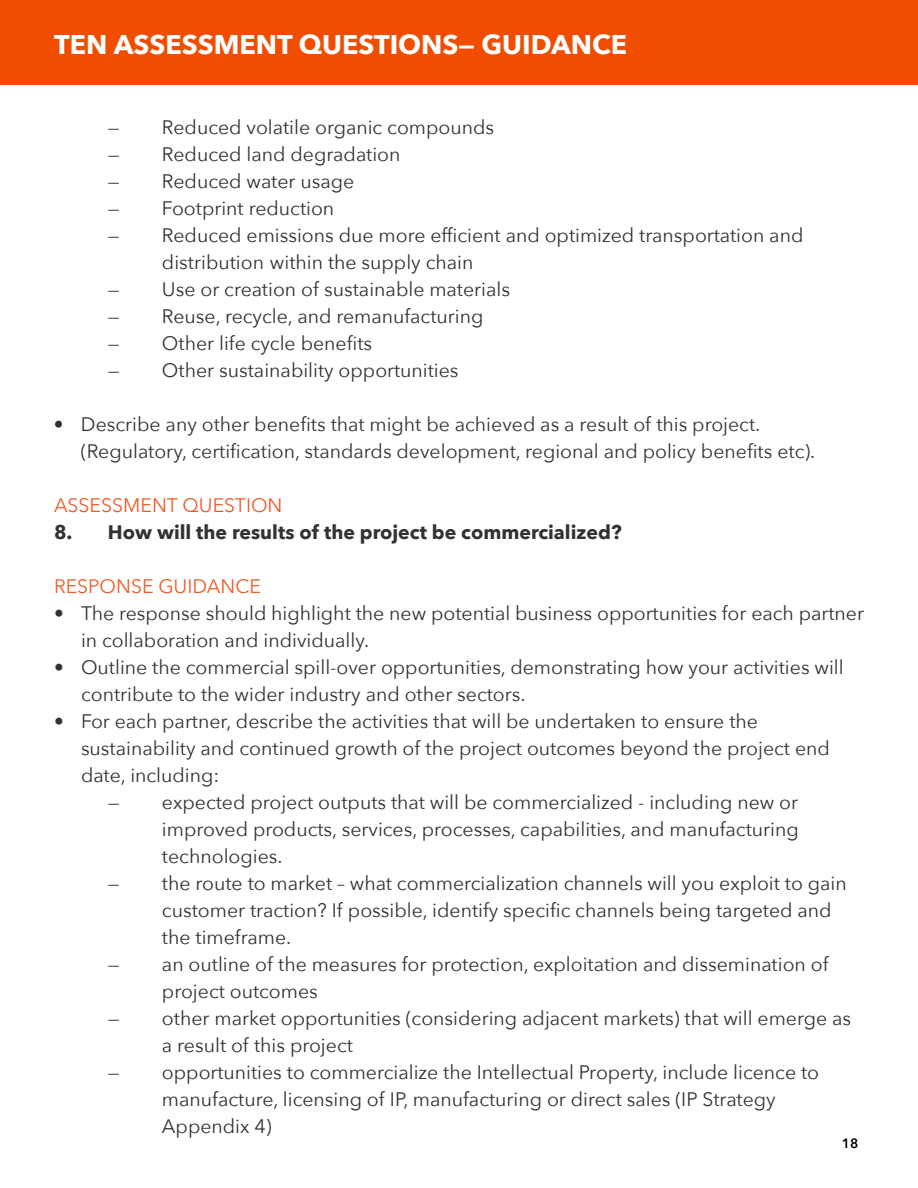
<style>
.page{position:relative;width:918px;height:1188px;background:#fff}
.page>*{position:absolute;margin:0;border:0;box-sizing:border-box;transform-origin:0 0}
.t1{font:700 27px "Avenir Next";color:#fff}
.t2{font:19.5px/27px "Avenir Next";color:#333232}
.t3{font:700 19.5px "Avenir Next";color:#333232}
.t4{font:19.5px "Avenir Next";color:#ed5b29}
.t5{font:600 13.5px "Avenir Next";color:#000}
</style>
<div class="page">
<div style="left:0;top:0;width:918px;height:85px;background:#f04d00"></div>
<h1 class="t1" style="left:54px;top:21px;width:575px">TEN ASSESSMENT QUESTIONS— GUIDANCE</h1>
<p class="t2" style="left:108px;top:113px;width:388px">— Reduced volatile organic compounds</p>
<p class="t2" style="left:108px;top:140px;width:294px">— Reduced land degradation</p>
<p class="t2" style="left:108px;top:167px;width:248px">— Reduced water usage</p>
<p class="t2" style="left:108px;top:194px;width:228px">— Footprint reduction</p>
<p class="t2" style="left:162px;top:221px;width:643px;text-indent:-54px">— Reduced emissions due more efficient and optimized transportation and distribution within the supply chain</p>
<p class="t2" style="left:108px;top:275px;width:404px">— Use or creation of sustainable materials</p>
<p class="t2" style="left:108px;top:302px;width:377px">— Reuse, recycle, and remanufacturing</p>
<p class="t2" style="left:108px;top:329px;width:266px">— Other life cycle benefits</p>
<p class="t2" style="left:108px;top:356px;width:352px">— Other sustainability opportunities</p>
<p class="t2" style="left:81px;top:410px;width:736px;text-indent:-27px">• Describe any other benefits that might be achieved as a result of this project. (Regulatory, certification, standards development, regional and policy benefits etc).</p>
<p class="t4" style="left:54px;top:489px;width:230px">ASSESSMENT QUESTION</p>
<p class="t3" style="left:54px;top:515px;width:569px">8. How will the results of the project be commercialized?</p>
<p class="t4" style="left:54px;top:570px;width:208px">RESPONSE GUIDANCE</p>
<p class="t2" style="left:81px;top:599px;width:785px;text-indent:-27px">• The response should highlight the new potential business opportunities for each partner in collaboration and individually.</p>
<p class="t2" style="left:81px;top:653px;width:764px;text-indent:-27px">• Outline the commercial spill-over opportunities, demonstrating how your activities will contribute to the wider industry and other sectors.</p>
<p class="t2" style="left:81px;top:707px;width:750px;text-indent:-27px">• For each partner, describe the activities that will be undertaken to ensure the sustainability and continued growth of the project outcomes beyond the project end date, including:</p>
<p class="t2" style="left:162px;top:788px;width:638px;text-align:justify;text-indent:-54px">— expected project outputs that will be commercialized - including new or improved products, services, processes, capabilities, and manufacturing technologies.</p>
<p class="t2" style="left:162px;top:869px;width:686px;text-indent:-54px">— the route to market – what commercialization channels will you exploit to gain customer traction? If possible, identify specific channels being targeted and the timeframe.</p>
<p class="t2" style="left:162px;top:950px;width:668px;text-indent:-54px">— an outline of the measures for protection, exploitation and dissemination of project outcomes</p>
<p class="t2" style="left:162px;top:1004px;width:691px;text-indent:-54px">— other market opportunities (considering adjacent markets) that will emerge as a result of this project</p>
<p class="t2" style="left:162px;top:1058px;width:659px;text-indent:-54px">— opportunities to commercialize the Intellectual Property, include licence to manufacture, licensing of IP, manufacturing or direct sales (IP Strategy<br>Appendix 4)</p>
<p class="t5" style="left:842px;top:1131px;width:18px">18</p>
</div>
